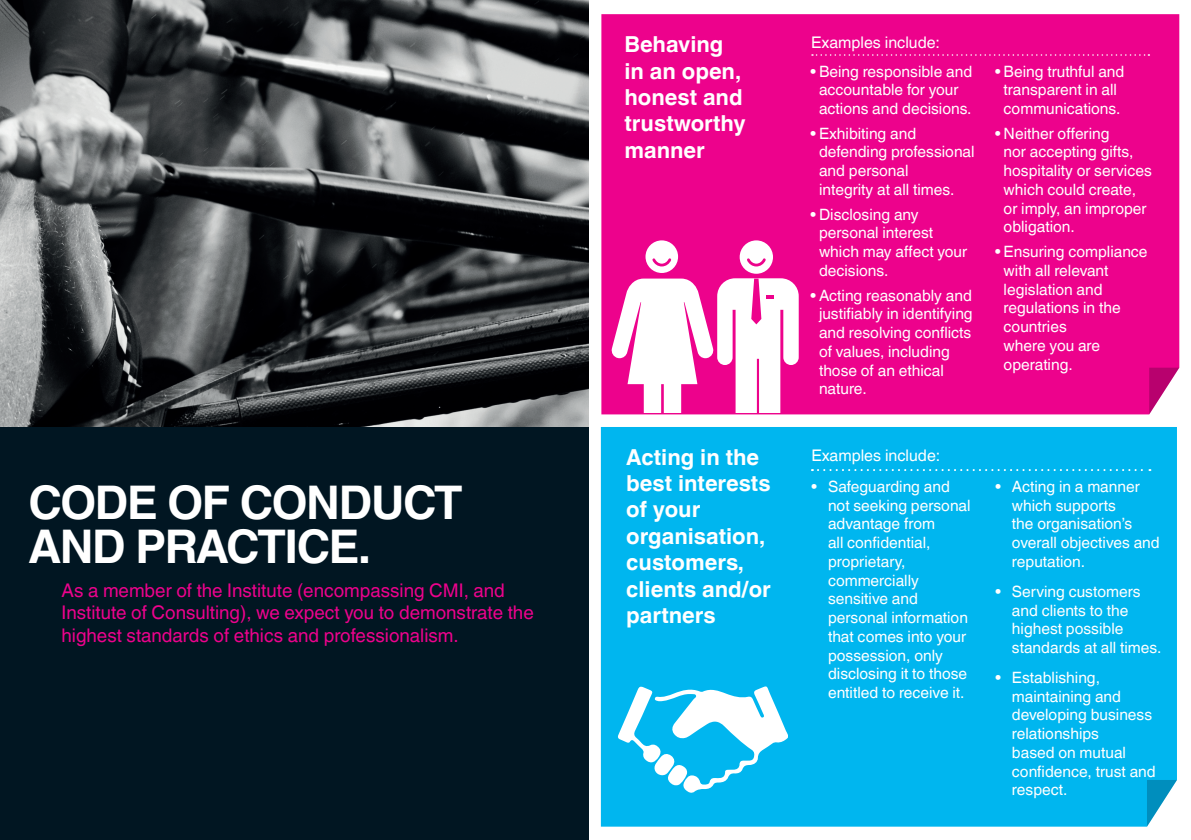
<style>
.page{position:relative;width:1191px;height:840px;background:#fff}
.page>*{position:absolute;margin:0;border:0;box-sizing:border-box;transform-origin:0 0}
.t1{font:700 46.4px/44px "Helvetica World";letter-spacing:-.03em;color:#fff}
.t2{font:700 22px/26.4px "Helvetica World";color:#fff}
.t3{font:18.8px/22.6px "Helvetica World";color:#ed028c}
.t4{font:16px "Helvetica World";color:#fff}
.t5{font:15.6px/18.8px "Helvetica World";color:#fff}
</style>
<div class="page">
<div style="left:601px;top:14px;width:578px;height:400px;background:#ed028c"></div>
<svg style="left:1149px;top:367px;width:30px;height:47px"></svg>
<div style="left:0;top:395px;width:588px;height:444px;background:#011622"></div>
<img style="left:0;top:0;width:588px;height:427px">
<svg style="left:812px;top:54px;width:337px;height:2px"></svg>
<div style="left:645px;top:240px;width:33px;height:33px;background:#fff;border-radius:50%"></div>
<div style="left:739px;top:240px;width:34px;height:33px;background:#fff;border-radius:50%"></div>
<svg style="left:611px;top:278px;width:187px;height:135px"></svg>
<svg style="left:652px;top:258px;width:20px;height:9px"></svg>
<svg style="left:747px;top:258px;width:19px;height:9px"></svg>
<div style="left:601px;top:427px;width:576px;height:399px;background:#00b6ef"></div>
<svg style="left:1147px;top:779px;width:30px;height:47px"></svg>
<svg style="left:812px;top:469px;width:338px;height:2px"></svg>
<svg style="left:618px;top:686px;width:169px;height:106px"></svg>
<h1 class="t1" style="left:28px;top:481px;width:436px">CODE OF CONDUCT<br>AND PRACTICE.</h1>
<p class="t3" style="left:62px;top:578px;width:474px">As a member of the Institute (encompassing CMI, and<br>Institute of Consulting), we expect you to demonstrate the highest standards of ethics and professionalism.</p>
<h2 class="t2" style="left:624px;top:31px;width:100px">Behaving</h2>
<p class="t4" style="left:811px;top:33px;width:130px">Examples include:</p>
<h2 class="t2" style="left:624px;top:58px;width:123px">in an open, honest and trustworthy manner</h2>
<p class="t5" style="left:810px;top:62px;width:164px;text-align:center">• Being responsible and accountable for your actions and decisions.</p>
<p class="t5" style="left:819px;top:124px;width:157px;text-indent:-9px">• Exhibiting and defending professional and personal<br>integrity at all times.</p>
<p class="t5" style="left:819px;top:205px;width:150px;text-indent:-9px">• Disclosing any personal interest which may affect your decisions.</p>
<p class="t5" style="left:819px;top:285px;width:155px;text-indent:-9px">• Acting reasonably and justifiably in identifying and resolving conflicts of values, including those of an ethical nature.</p>
<p class="t5" style="left:994px;top:62px;width:131px;text-align:center">• Being truthful and transparent in all communications.</p>
<p class="t5" style="left:1003px;top:124px;width:150px;text-indent:-9px">• Neither offering<br>nor accepting gifts, hospitality or services which could create, or imply, an improper obligation.</p>
<p class="t5" style="left:1003px;top:242px;width:145px;text-indent:-9px">• Ensuring compliance with all relevant legislation and regulations in the countries<br>where you are operating.</p>
<h2 class="t2" style="left:626px;top:443px;width:134px">Acting in the</h2>
<p class="t4" style="left:811px;top:446px;width:130px">Examples include:</p>
<h2 class="t2" style="left:626px;top:470px;width:146px">best interests of your organisation, customers, clients and/or partners</h2>
<p class="t5" style="left:828px;top:477px;width:144px;text-indent:-17px">• Safeguarding and not seeking personal advantage from<br>all confidential, proprietary, commercially sensitive and personal information that comes into your possession, only disclosing it to those entitled to receive it.</p>
<p class="t5" style="left:1012px;top:477px;width:149px;text-indent:-17px">• Acting in a manner which supports<br>the organisation’s overall objectives and reputation.</p>
<p class="t5" style="left:1012px;top:581px;width:151px;text-indent:-17px">• Serving customers and clients to the highest possible standards at all times.</p>
<p class="t5" style="left:1012px;top:667px;width:145px;text-indent:-17px">• Establishing, maintaining and developing business relationships<br>based on mutual confidence, trust and respect.</p>
</div>
